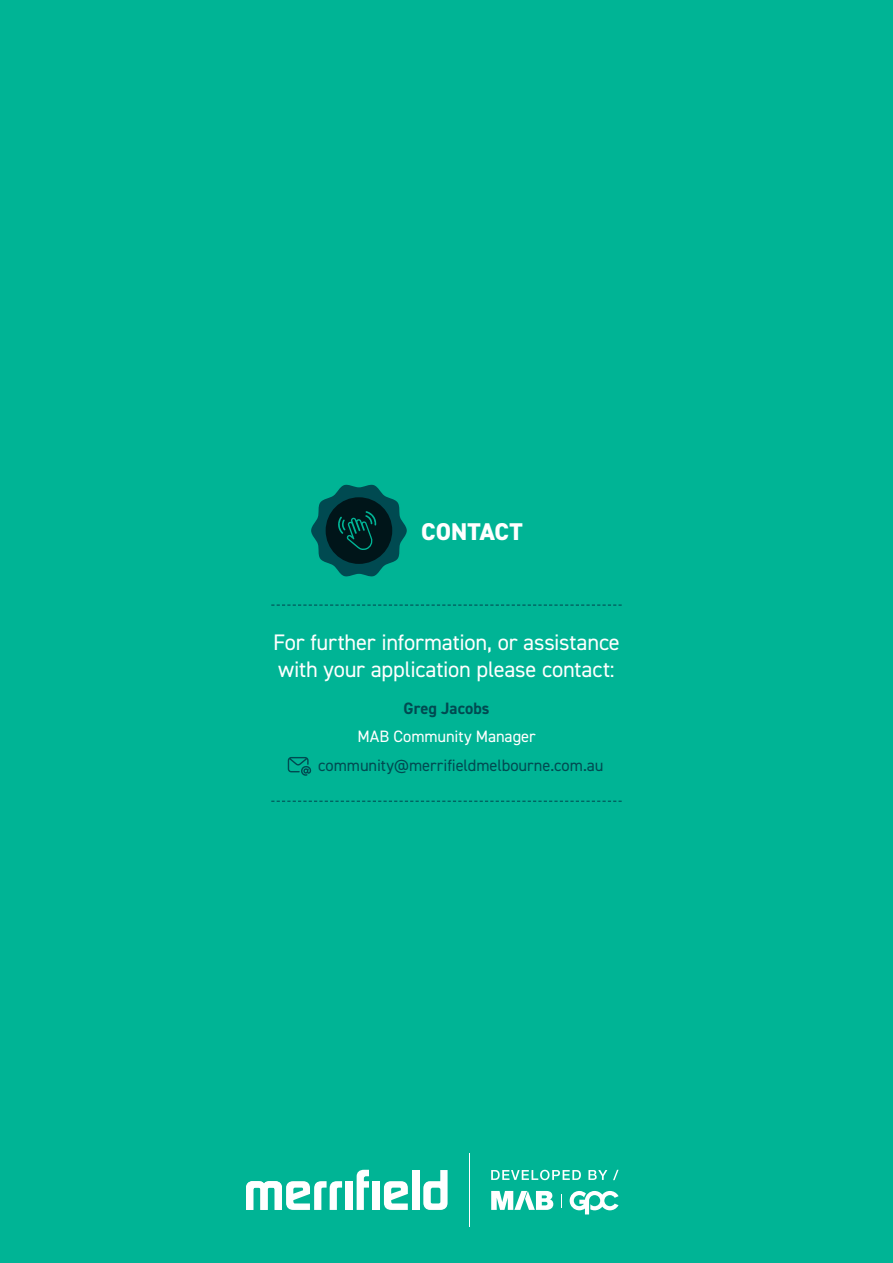
<style>
.page{position:relative;width:893px;height:1263px;background:#00b495}
.page>*{position:absolute;margin:0;border:0;box-sizing:border-box;transform-origin:0 0}
.t1{font:800 24.3px "DIN2014";color:#fff}
.BT_Body{font:22.5px/27px "DIN2014";letter-spacing:-.01em;color:#fff}
.BT_Body-2{font:16.5px "DIN2014";letter-spacing:-.005em;color:#004a51}
.BT_Body-3{font:16.5px "DIN2014";letter-spacing:-.005em;color:#fff}
.BT_Body-4{font:700 16.5px "DIN2014";color:#004a51}
</style>
<div class="page">
<svg style="left:288px;top:757px;width:23px;height:19px"></svg>
<svg style="left:246px;top:1181px;width:96px;height:29px"></svg>
<div style="left:345px;top:1181px;width:8px;height:29px;background:#fff"></div>
<svg style="left:357px;top:1170px;width:12px;height:40px"></svg>
<div style="left:373px;top:1181px;width:7px;height:29px;background:#fff"></div>
<div style="left:412px;top:1170px;width:7px;height:40px;background:#fff"></div>
<svg style="left:423px;top:1170px;width:25px;height:40px"></svg>
<svg style="left:384px;top:1181px;width:24px;height:29px"></svg>
<svg style="left:570px;top:1191px;width:48px;height:23px"></svg>
<svg style="left:561px;top:1194px;width:1px;height:13px"></svg>
<svg style="left:491px;top:1191px;width:62px;height:19px"></svg>
<svg style="left:491px;top:1170px;width:90px;height:10px"></svg>
<svg style="left:588px;top:1170px;width:19px;height:10px"></svg>
<svg style="left:613px;top:1170px;width:5px;height:10px"></svg>
<hr style="left:469px;top:1153px;width:1px;height:73px;background:#fff">
<svg style="left:271px;top:604px;width:351px;height:2px"></svg>
<svg style="left:271px;top:801px;width:351px;height:1px"></svg>
<svg style="left:311px;top:484px;width:96px;height:93px"></svg>
<h1 class="t1" style="left:421px;top:515px;width:103px">CONTACT</h1>
<p class="BT_Body" style="left:273px;top:628px;width:348px">For further information, or assistance with your application please contact:</p>
<p class="BT_Body-4" style="left:403px;top:697px;width:87px">Greg Jacobs</p>
<p class="BT_Body-3" style="left:357px;top:726px;width:180px">MAB Community Manager</p>
<p class="BT_Body-2" style="left:318px;top:755px;width:287px">community@merrifieldmelbourne.com.au</p>
</div>
